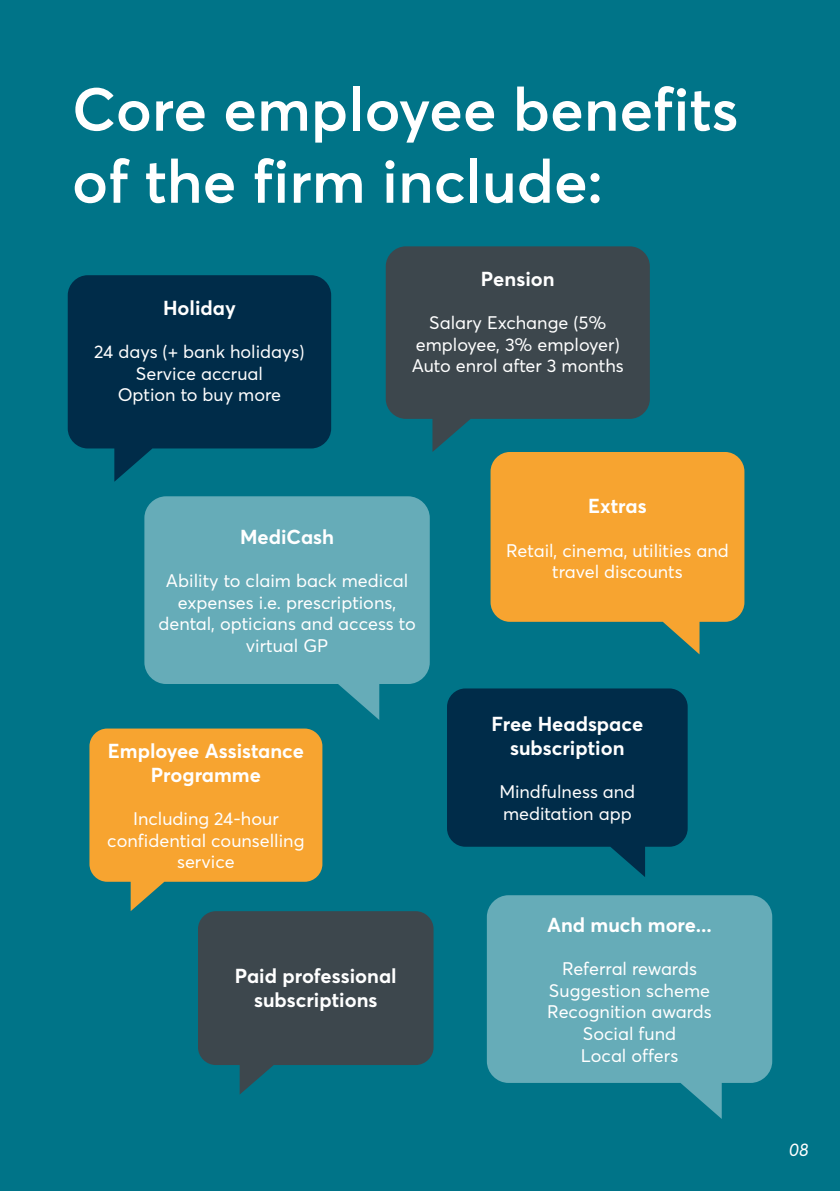
<style>
.page{position:relative;width:840px;height:1191px;background:#fff}
.page>*{position:absolute;margin:0;border:0;box-sizing:border-box;transform-origin:0 0}
.t1{font:600 60px/72px "Averta";color:#fff}
.t2{font:700 20px/24px "Averta";color:#fff;text-align:center}
.t3{font:18px/21.6px "Averta";color:#fff;text-align:center}
.t4{font:italic 18px "Averta";color:#fff}
</style>
<div class="page">
<div style="left:0;top:0;width:839px;height:1191px;background:#007488"></div>
<svg style="left:68px;top:275px;width:263px;height:207px;fill:#002c49"></svg>
<svg style="left:447px;top:688px;width:240px;height:189px;fill:#002c49"></svg>
<svg style="left:490px;top:452px;width:254px;height:202px;fill:#f7a430"></svg>
<svg style="left:144px;top:496px;width:285px;height:224px;fill:#66acb8"></svg>
<svg style="left:89px;top:728px;width:233px;height:183px;fill:#f7a430"></svg>
<svg style="left:385px;top:246px;width:264px;height:206px;fill:#3d474d"></svg>
<svg style="left:486px;top:895px;width:285px;height:224px;fill:#66acb8"></svg>
<svg style="left:198px;top:911px;width:235px;height:183px;fill:#3d474d"></svg>
<p class="t1" style="left:72px;top:71px;width:667px">Core employee benefits of the firm include:</p>
<p class="t2" style="left:163px;top:296px;width:74px">Holiday</p>
<p class="t3" style="left:94px;top:341px;width:212px">24 days (+ bank holidays)</p>
<p class="t3" style="left:136px;top:362px;width:128px">Service accrual</p>
<p class="t3" style="left:118px;top:384px;width:165px">Option to buy more</p>
<p class="t2" style="left:480px;top:266px;width:75px">Pension</p>
<p class="t3" style="left:415px;top:312px;width:205px">Salary Exchange (5% employee, 3% employer)</p>
<p class="t3" style="left:411px;top:355px;width:213px">Auto enrol after 3 months</p>
<p class="t2" style="left:240px;top:524px;width:96px">MediCash</p>
<p class="t3" style="left:158px;top:570px;width:259px">Ability to claim back medical expenses i.e. prescriptions, dental, opticians and access to virtual GP</p>
<p class="t2" style="left:108px;top:738px;width:198px">Employee Assistance<br>Programme</p>
<p class="t3" style="left:107px;top:807px;width:199px">Including 24-hour confidential counselling service</p>
<p class="t2" style="left:235px;top:964px;width:163px">Paid professional subscriptions</p>
<p class="t2" style="left:588px;top:494px;width:60px">Extras</p>
<p class="t3" style="left:506px;top:539px;width:224px">Retail, cinema, utilities and travel discounts</p>
<p class="t2" style="left:491px;top:711px;width:153px">Free Headspace subscription</p>
<p class="t3" style="left:499px;top:781px;width:137px;text-align:left">Mindfulness and meditation app</p>
<p class="t2" style="left:547px;top:912px;width:166px">And much more...</p>
<p class="t3" style="left:561px;top:958px;width:136px">Referral rewards</p>
<p class="t3" style="left:548px;top:979px;width:162px">Suggestion scheme</p>
<p class="t3" style="left:547px;top:1001px;width:166px">Recognition awards</p>
<p class="t3" style="left:582px;top:1022px;width:95px">Social fund</p>
<p class="t3" style="left:580px;top:1044px;width:99px">Local offers</p>
<p class="t4" style="left:788px;top:1137px;width:21px">08</p>
</div>
